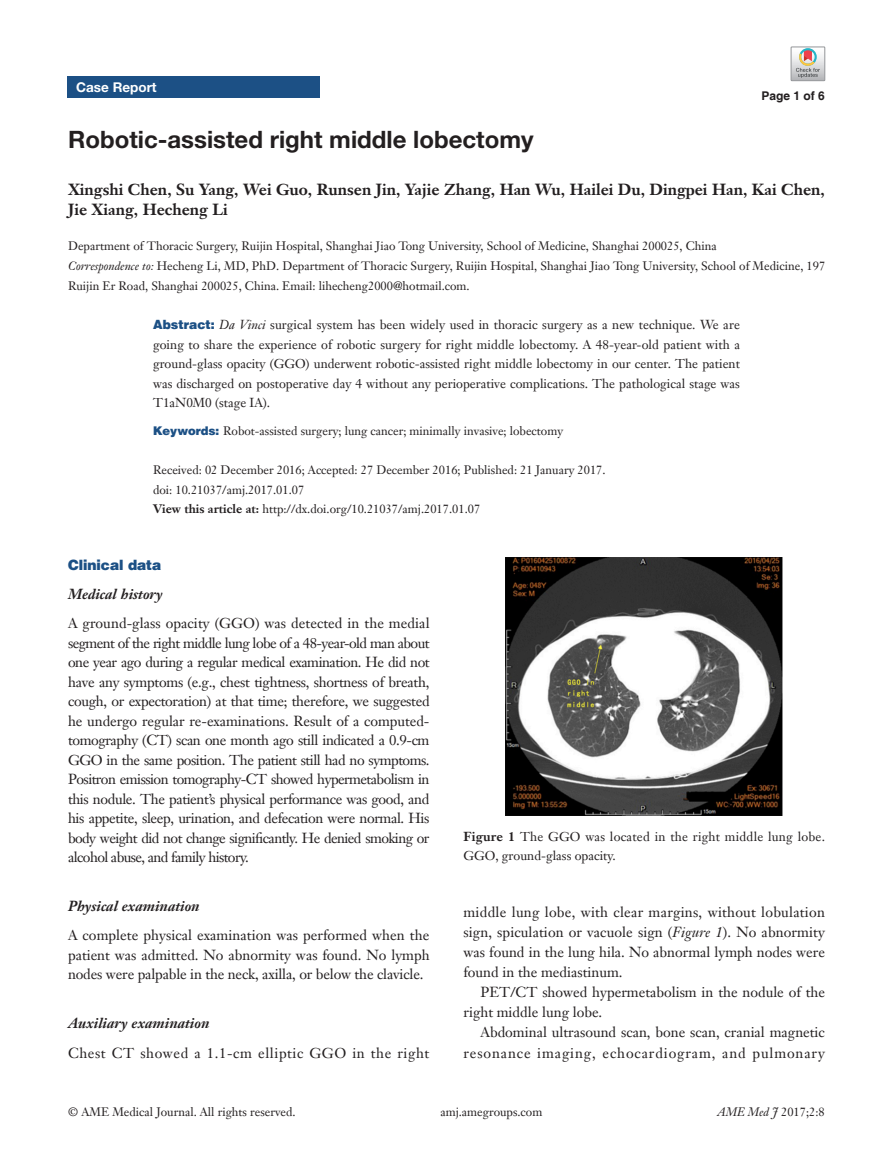
<style>
.page{position:relative;width:893px;height:1170px;background:#fff}
.page>*{position:absolute;margin:0;border:0;box-sizing:border-box;transform-origin:0 0}
.文题{font:700 24px "Helvetica Neue LT Pro";color:#231f20}
.作者{font:700 15.75px/19.5px "Janson Text LT";color:#231f20}
.t1{font:14.25px/19.5px "Janson Text LT";color:#231f20;text-align:justify}
.t2{font:14.25px "Janson Text LT";letter-spacing:.04em;color:#231f20}
.二级标题斜体-6_5{font:italic 700 14.25px "Janson Text LT";color:#231f20}
.二级标题斜体{font:italic 700 14.25px "Janson Text LT";color:#231f20}
.一级标题正体{font:900 14.25px "Helvetica";color:#1c5085}
.t3{font:700 13.5px "Helvetica Neue LT Pro";color:#fff}
.t4{font:12.75px/19.5px "Janson Text LT";color:#231f20;text-align:justify}
.t5{font:12px/19.5px "Janson Text LT";color:#231f20}
.t6{font:700 12px "Helvetica";color:#231f20}
.s1{font-style:italic}
.s2{font-family:"Helvetica";font-weight:900;color:#1c5085}
.s3{font-weight:700}
</style>
<div class="page">
<div style="left:68px;top:77px;width:252px;height:21px;background:#1c5085"></div>
<img style="left:506px;top:557px;width:276px;height:258px">
<svg style="left:791px;top:47px;width:34px;height:34px"></svg>
<p class="t3" style="left:76px;top:79px;width:82px">Case Report</p>
<p class="文题" style="left:68px;top:124px;width:467px">Robotic-assisted right middle lobectomy</p>
<p class="作者" style="left:68px;top:180px;width:758px">Xingshi Chen, Su Yang, Wei Guo, Runsen Jin, Yajie Zhang, Han Wu, Hailei Du, Dingpei Han, Kai Chen,<br>Jie Xiang, Hecheng Li</p>
<p class="t5" style="left:68px;top:236px;width:650px">Department of Thoracic Surgery, Ruijin Hospital, Shanghai Jiao Tong University, School of Medicine, Shanghai 200025, China</p>
<p class="t5" style="left:68px;top:256px;width:759px"><span class="s1">Correspondence to:</span> Hecheng Li, MD, PhD. Department of Thoracic Surgery, Ruijin Hospital, Shanghai Jiao Tong University, School of Medicine, 197<br>Ruijin Er Road, Shanghai 200025, China. Email: lihecheng2000@hotmail.com.</p>
<p class="t4" style="left:153px;top:315px;width:588px"><span class="s2">Abstract:</span> <span class="s1">Da Vinci</span> surgical system has been widely used in thoracic surgery as a new technique. We are going to share the experience of robotic surgery for right middle lobectomy. A 48-year-old patient with a ground-glass opacity (GGO) underwent robotic-assisted right middle lobectomy in our center. The patient was discharged on postoperative day 4 without any perioperative complications. The pathological stage was T1aN0M0 (stage IA).</p>
<p class="t5" style="left:153px;top:421px;width:412px"><span class="s2">Keywords:</span> Robot-assisted surgery; lung cancer; minimally invasive; lobectomy</p>
<p class="t5" style="left:153px;top:460px;width:454px">Received: 02 December 2016; Accepted: 27 December 2016; Published: 21 January 2017.</p>
<p class="t5" style="left:153px;top:479px;width:153px">doi: 10.21037/amj.2017.01.07</p>
<p class="t5" style="left:153px;top:499px;width:329px"><span class="s3">View this article at:</span> http://dx.doi.org/10.21037/amj.2017.01.07</p>
<p class="t6" style="left:762px;top:88px;width:65px">Page 1 of 6</p>
<p class="一级标题正体" style="left:68px;top:555px;width:95px">Clinical data</p>
<p class="二级标题斜体" style="left:68px;top:584px;width:96px">Medical history</p>
<p class="t1" style="left:68px;top:613px;width:363px">A ground-glass opacity (GGO) was detected in the medial segment of the right middle lung lobe of a 48-year-old man about one year ago during a regular medical examination. He did not have any symptoms (e.g., chest tightness, shortness of breath, cough, or expectoration) at that time; therefore, we suggested he undergo regular re-examinations. Result of a computed&shy;tomography (CT) scan one month ago still indicated a 0.9-cm GGO in the same position. The patient still had no symptoms.<br>Positron emission tomography-CT showed hypermetabolism in this nodule. The patient’s physical performance was good, and his appetite, sleep, urination, and defecation were normal. His body weight did not change significantly. He denied smoking or alcohol abuse, and family history.</p>
<p class="二级标题斜体-6_5" style="left:68px;top:896px;width:133px">Physical examination</p>
<p class="t1" style="left:68px;top:925px;width:363px">A complete physical examination was performed when the patient was admitted. No abnormity was found. No lymph nodes were palpable in the neck, axilla, or below the clavicle.</p>
<p class="二级标题斜体-6_5" style="left:68px;top:1014px;width:143px">Auxiliary examination</p>
<p class="t2" style="left:68px;top:1043px;width:363px">Chest CT showed a 1.1-cm elliptic GGO in the right</p>
<p class="t4" style="left:463px;top:826px;width:363px"><span class="s3">Figure 1</span> The GGO was located in the right middle lung lobe.<br>GGO, ground-glass opacity.</p>
<p class="t1" style="left:463px;top:901px;width:363px;line-height:20.1px">middle lung lobe, with clear margins, without lobulation sign, spiculation or vacuole sign (<span class="s1">Figure 1</span>). No abnormity was found in the lung hila. No abnormal lymph nodes were found in the mediastinum.</p>
<p class="t1" style="left:463px;top:982px;width:363px;line-height:20.1px;text-indent:17px">PET/CT showed hypermetabolism in the nodule of the right middle lung lobe.</p>
<p class="t1" style="left:463px;top:1022px;width:363px;line-height:20.1px;text-align:right">Abdominal ultrasound scan, bone scan, cranial magnetic resonance imaging, echocardiogram, and pulmonary</p>
<p class="t5" style="left:68px;top:1102px;width:229px">© AME Medical Journal. All rights reserved.</p>
<p class="t5" style="left:440px;top:1102px;width:103px">amj.amegroups.com</p>
<p class="t5" style="left:718px;top:1102px;width:109px"><span class="s1">AME Med J</span> 2017;2:8</p>
</div>
